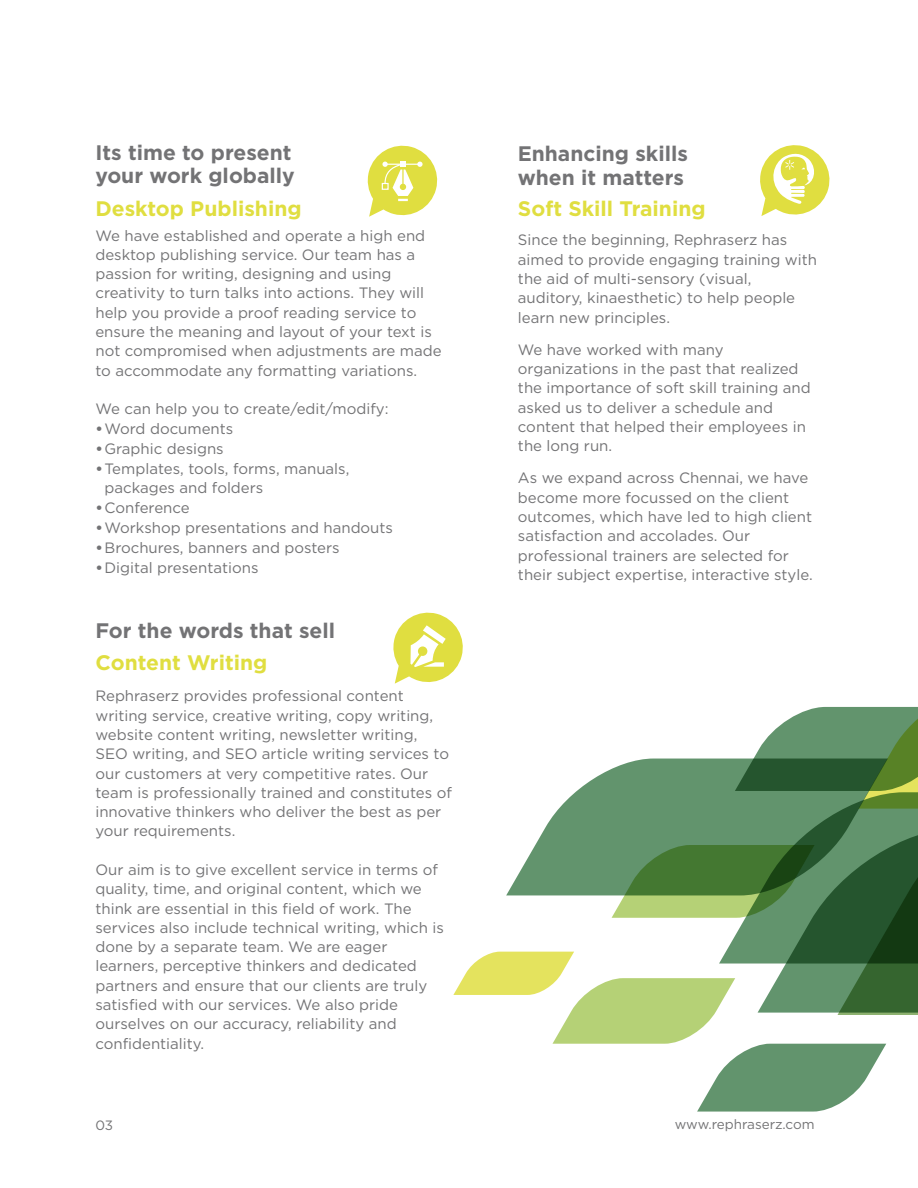
<style>
.page{position:relative;width:918px;height:1188px;background:#fff}
.page>*{position:absolute;margin:0;border:0;box-sizing:border-box;transform-origin:0 0}
.t1{font:700 21px/23.2px "Gotham";color:#737375}
.t2{font:700 21px "Gotham";color:#e0de40}
.t3{font:15px/19.4px "Gotham";color:#737375}
.t4{font:13.5px "Gotham";letter-spacing:-.005em;color:#737375}
.s1{font-weight:700}
</style>
<div class="page">
<svg style="left:393px;top:612px;width:525px;height:500px"></svg>
<svg style="left:760px;top:145px;width:70px;height:71px"></svg>
<svg style="left:367px;top:145px;width:71px;height:72px"></svg>
<h1 class="t1" style="left:95px;top:142px;width:201px">Its time to present your work globally</h1>
<h1 class="t2" style="left:95px;top:200px;width:208px">Desktop Publishing</h1>
<p class="t3" style="left:95px;top:227px;width:348px">We have established and operate a high end desktop publishing service. Our team has a passion for writing, designing and using creativity to turn talks into actions. They will help you provide a proof reading service to ensure the meaning and layout of your text is not compromised when adjustments are made to accommodate any formatting variations.</p>
<p class="t3" style="left:95px;top:400px;width:295px">We can help you to create/edit/modify:</p>
<p class="t3" style="left:95px;top:420px;width:139px"><span class="s1">•</span>Word documents</p>
<p class="t3" style="left:95px;top:440px;width:130px"><span class="s1">•</span>Graphic designs</p>
<p class="t3" style="left:105px;top:460px;width:246px;text-indent:-9px"><span class="s1">•</span>Templates, tools, forms, manuals, packages and folders</p>
<p class="t3" style="left:95px;top:499px;width:96px"><span class="s1">•</span>Conference</p>
<p class="t3" style="left:95px;top:519px;width:299px"><span class="s1">•</span>Workshop presentations and handouts</p>
<p class="t3" style="left:95px;top:539px;width:246px"><span class="s1">•</span>Brochures, banners and posters</p>
<p class="t3" style="left:95px;top:559px;width:165px"><span class="s1">•</span>Digital presentations</p>
<h1 class="t1" style="left:95px;top:621px;width:241px">For the words that sell</h1>
<h1 class="t2" style="left:95px;top:654px;width:173px">Content Writing</h1>
<p class="t3" style="left:95px;top:687px;width:358px">Rephraserz provides professional content writing service, creative writing, copy writing, website content writing, newsletter writing, SEO writing, and SEO article writing services to our customers at very competitive rates. Our team is professionally trained and constitutes of innovative thinkers who deliver the best as per your requirements.</p>
<p class="t3" style="left:95px;top:861px;width:350px">Our aim is to give excellent service in terms of quality, time, and original content, which we think are essential in this field of work. The services also include technical writing, which is done by a separate team. We are eager learners, perceptive thinkers and dedicated partners and ensure that our clients are truly satisfied with our services. We also pride ourselves on our accuracy, reliability and confidentiality.</p>
<h1 class="t1" style="left:518px;top:144px;width:172px">Enhancing skills when it matters</h1>
<h1 class="t2" style="left:518px;top:201px;width:189px">Soft Skill Training</h1>
<p class="t3" style="left:518px;top:231px;width:301px">Since the beginning, Rephraserz has aimed to provide engaging training with the aid of multi-sensory (visual, auditory, kinaesthetic) to help people learn new principles.</p>
<p class="t3" style="left:518px;top:341px;width:294px">We have worked with many organizations in the past that realized the importance of soft skill training and asked us to deliver a schedule and content that helped their employees in the long run.</p>
<p class="t3" style="left:518px;top:469px;width:296px">As we expand across Chennai, we have become more focussed on the client outcomes, which have led to high client satisfaction and accolades. Our professional trainers are selected for their subject expertise, interactive style.</p>
<p class="t4" style="left:95px;top:1120px;width:19px">03</p>
<p class="t4" style="left:675px;top:1120px;width:142px">www.rephraserz.com</p>
</div>
